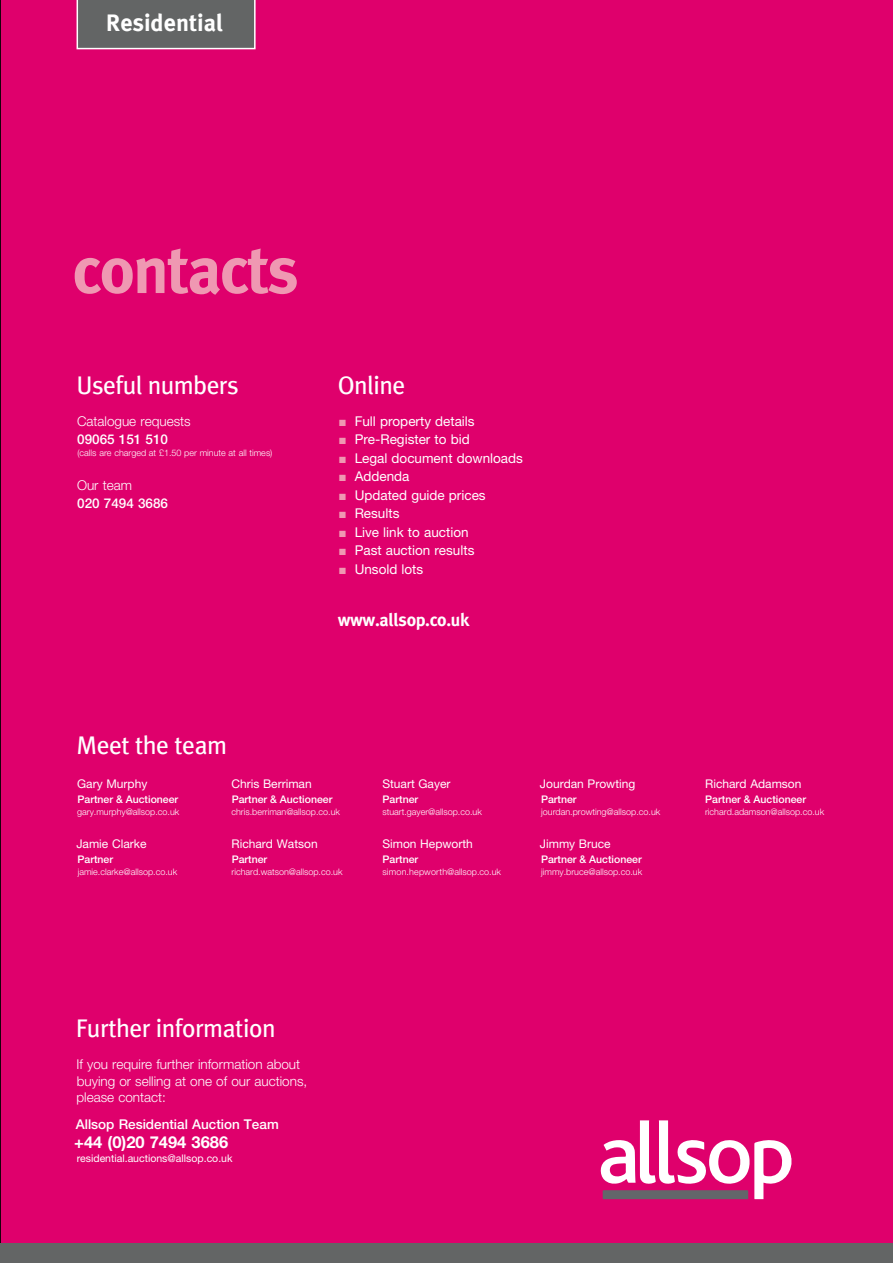
<style>
.page{position:relative;width:893px;height:1263px;background:#fff}
.page>*{position:absolute;margin:0;border:0;box-sizing:border-box;transform-origin:0 0}
.t1{font:700 66.75px "Meta Plus";letter-spacing:-.03em;color:#ef98b2}
.t2{font:25.5px "Meta Plus";letter-spacing:-.02em;color:#fff}
.t3{font:700 24px "Meta Plus";color:#fff}
.t4{font:700 18px "Meta Plus";letter-spacing:-.02em;color:#fff}
.t5{font:700 16.5px "Helvetica Neue LT Std";color:#fff}
.t6{font:13.5px "Helvetica Neue LT Std";color:#fff}
.t7{font:300 13.5px/16.2px "Helvetica Neue LT Std";color:#fff}
.t8{font:500 13.5px "Helvetica Neue LT Std";color:#fff}
.t9{font:12px "Helvetica Neue LT Std";color:#fff}
.t10{font:500 10.5px "Helvetica Neue LT Std";color:#fff}
.t11{font:10.5px "Helvetica Neue LT Std";color:#fff}
.t12{font:300 9px "Helvetica Neue LT Std";color:#fff}
.s1{color:#ef98b2}
</style>
<div class="page">
<div style="left:0;top:0;width:893px;height:1243px;background:#df006c"></div>
<div style="left:0;top:1243px;width:893px;height:20px;background:#636565"></div>
<svg style="left:599px;top:1120px;width:192px;height:79px"></svg>
<div style="left:77px;top:0;width:179px;height:49px;background:#636565"></div>
<h3 class="t3" style="left:106px;top:9px;width:119px">Residential</h3>
<h1 class="t1" style="left:72px;top:231px;width:228px">contacts</h1>
<h2 class="t2" style="left:77px;top:370px;width:164px">Useful numbers</h2>
<h3 class="t7" style="left:77px;top:413px;width:115px">Catalogue requests</h3>
<h3 class="t8" style="left:77px;top:432px;width:92px">09065 151 510</h3>
<p class="t12" style="left:77px;top:448px;width:197px">(calls are charged at £1.50 per minute at all times)</p>
<h3 class="t7" style="left:77px;top:476px;width:56px">Our team</h3>
<h3 class="t8" style="left:77px;top:495px;width:92px">020 7494 3686</h3>
<h2 class="t2" style="left:338px;top:370px;width:69px">Online</h2>
<h3 class="t6" style="left:339px;top:413px;width:137px"><span class="s1">■</span> Full property details</h3>
<h3 class="t6" style="left:339px;top:431px;width:132px"><span class="s1">■</span> Pre-Register to bid</h3>
<h3 class="t6" style="left:339px;top:450px;width:185px"><span class="s1">■</span> Legal document downloads</h3>
<h3 class="t6" style="left:339px;top:468px;width:72px"><span class="s1">■</span> Addenda</h3>
<h3 class="t6" style="left:339px;top:487px;width:148px"><span class="s1">■</span> Updated guide prices</h3>
<h3 class="t6" style="left:339px;top:505px;width:62px"><span class="s1">■</span> Results</h3>
<h3 class="t6" style="left:339px;top:524px;width:131px"><span class="s1">■</span> Live link to auction</h3>
<h3 class="t6" style="left:339px;top:542px;width:137px"><span class="s1">■</span> Past auction results</h3>
<h3 class="t6" style="left:339px;top:561px;width:86px"><span class="s1">■</span> Unsold lots</h3>
<h3 class="t4" style="left:338px;top:609px;width:133px">www.allsop.co.uk</h3>
<h2 class="t2" style="left:77px;top:731px;width:152px">Meet the team</h2>
<h3 class="t9" style="left:77px;top:777px;width:72px">Gary Murphy</h3>
<p class="t10" style="left:78px;top:793px;width:102px">Partner &amp; Auctioneer</p>
<p class="t12" style="left:77px;top:806px;width:104px">gary.murphy@allsop.co.uk</p>
<h3 class="t9" style="left:231px;top:777px;width:82px">Chris Berriman</h3>
<p class="t10" style="left:232px;top:793px;width:102px">Partner &amp; Auctioneer</p>
<p class="t12" style="left:231px;top:806px;width:110px">chris.berriman@allsop.co.uk</p>
<h3 class="t9" style="left:382px;top:777px;width:70px">Stuart Gayer</h3>
<p class="t10" style="left:383px;top:793px;width:37px">Partner</p>
<p class="t12" style="left:382px;top:806px;width:101px">stuart.gayer@allsop.co.uk</p>
<h3 class="t9" style="left:540px;top:777px;width:97px">Jourdan Prowting</h3>
<p class="t10" style="left:541px;top:793px;width:37px">Partner</p>
<p class="t12" style="left:541px;top:806px;width:121px">jourdan.prowting@allsop.co.uk</p>
<h3 class="t9" style="left:76px;top:837px;width:72px">Jamie Clarke</h3>
<p class="t10" style="left:78px;top:853px;width:37px">Partner</p>
<p class="t12" style="left:78px;top:866px;width:101px">jamie.clarke@allsop.co.uk</p>
<h3 class="t9" style="left:232px;top:837px;width:88px">Richard Watson</h3>
<p class="t10" style="left:232px;top:853px;width:37px">Partner</p>
<p class="t12" style="left:232px;top:866px;width:113px">richard.watson@allsop.co.uk</p>
<h3 class="t9" style="left:382px;top:837px;width:92px">Simon Hepworth</h3>
<p class="t10" style="left:383px;top:853px;width:37px">Partner</p>
<p class="t12" style="left:382px;top:866px;width:120px">simon.hepworth@allsop.co.uk</p>
<h3 class="t9" style="left:540px;top:837px;width:72px">Jimmy Bruce</h3>
<p class="t10" style="left:541px;top:853px;width:102px">Partner &amp; Auctioneer</p>
<p class="t12" style="left:541px;top:866px;width:102px">jimmy.bruce@allsop.co.uk</p>
<h3 class="t9" style="left:705px;top:777px;width:98px">Richard Adamson</h3>
<p class="t10" style="left:705px;top:793px;width:102px">Partner &amp; Auctioneer</p>
<p class="t12" style="left:705px;top:806px;width:121px">richard.adamson@allsop.co.uk</p>
<h2 class="t2" style="left:76px;top:1013px;width:201px">Further information</h2>
<h3 class="t7" style="left:77px;top:1056px;width:232px">If you require further information about buying or selling at one of our auctions, please contact:</h3>
<h3 class="t8" style="left:76px;top:1116px;width:204px">Allsop Residential Auction Team</h3>
<h3 class="t5" style="left:74px;top:1132px;width:156px">+44 (0)20 7494 3686</h3>
<p class="t11" style="left:77px;top:1151px;width:157px">residential.auctions@allsop.co.uk</p>
</div>
